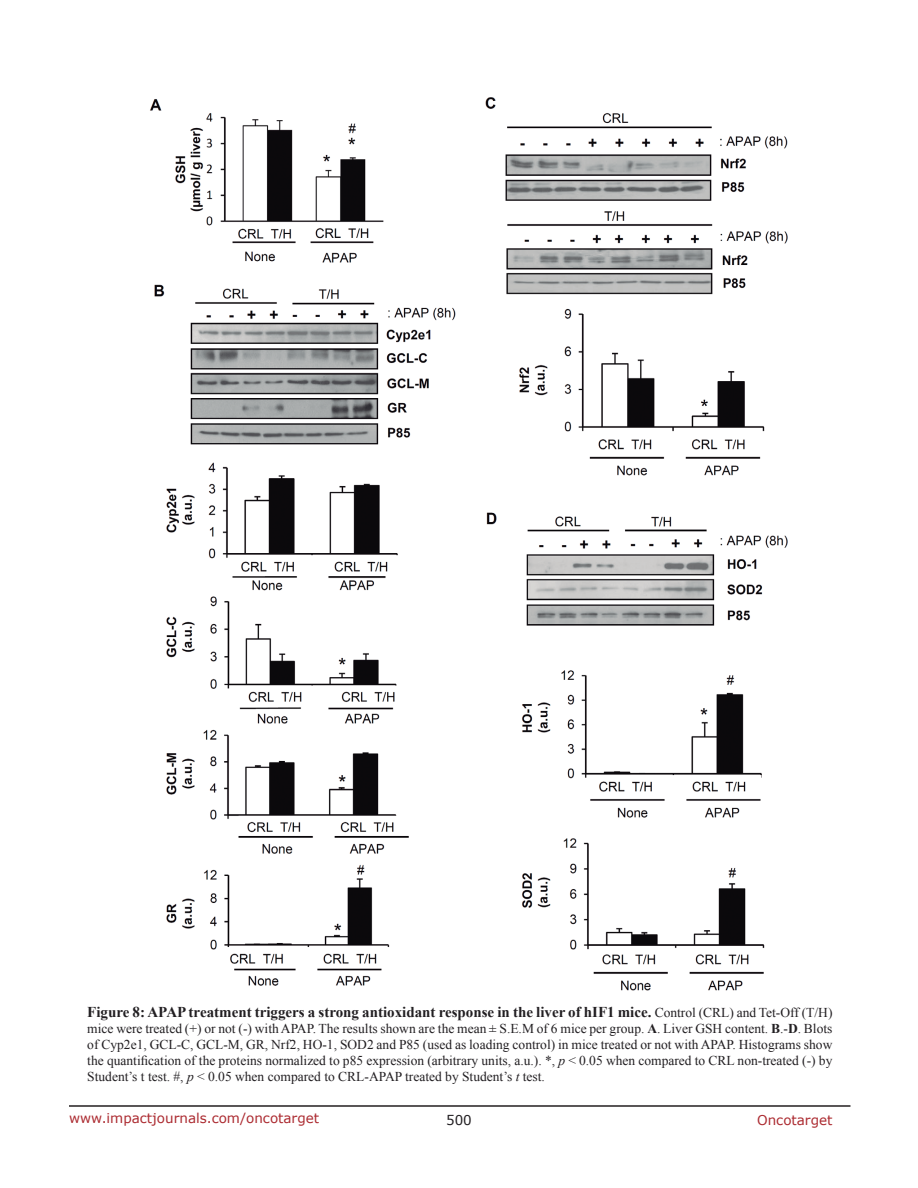
<style>
.page{position:relative;width:918px;height:1188px;background:#fff}
.page>*{position:absolute;margin:0;border:0;box-sizing:border-box;transform-origin:0 0}
.FigureText{font:700 15px "Times New Roman";color:#221f22}
.FigureText-2{font:13.5px/16.2px "Times New Roman";color:#221f22;text-align:justify}
.t1{font:13.5px "Verdana";color:#ac2b31}
.t2{font:13.5px "Verdana";color:#221f22}
.s1{font-weight:400;font-size:13.5px}
.s2{font-weight:700}
.s3{font-style:italic}
</style>
<div class="page">
<hr style="left:69px;top:1105px;width:781px;height:2px;background:#231f20">
<img style="left:150px;top:97px;width:638px;height:894px">
<p class="FigureText" style="left:87px;top:1001px;width:747px">Figure 8: APAP treatment triggers a strong antioxidant response in the liver of hIF1 mice. <span class="s1">Control (CRL) and Tet-Off (T/H)</span></p>
<p class="FigureText-2" style="left:87px;top:1020px;width:747px">mice were treated (+) or not (-) with APAP. The results shown are the mean ± S.E.M of 6 mice per group. <span class="s2">A</span>. Liver GSH content. <span class="s2">B</span>.-<span class="s2">D</span>. Blots of Cyp2e1, GCL-C, GCL-M, GR, Nrf2, HO-1, SOD2 and P85 (used as loading control) in mice treated or not with APAP. Histograms show the quantification of the proteins normalized to p85 expression (arbitrary units, a.u.). *, <span class="s3">p</span> &lt; 0.05 when compared to CRL non-treated (-) by Student’s t test. #, <span class="s3">p</span> &lt; 0.05 when compared to CRL-APAP treated by Student’s <span class="s3">t</span> test.</p>
<p class="t1" style="left:69px;top:1109px;width:252px">www.impactjournals.com/oncotarget</p>
<p class="t2" style="left:446px;top:1111px;width:27px">500</p>
<p class="t1" style="left:757px;top:1111px;width:77px">Oncotarget</p>
</div>
